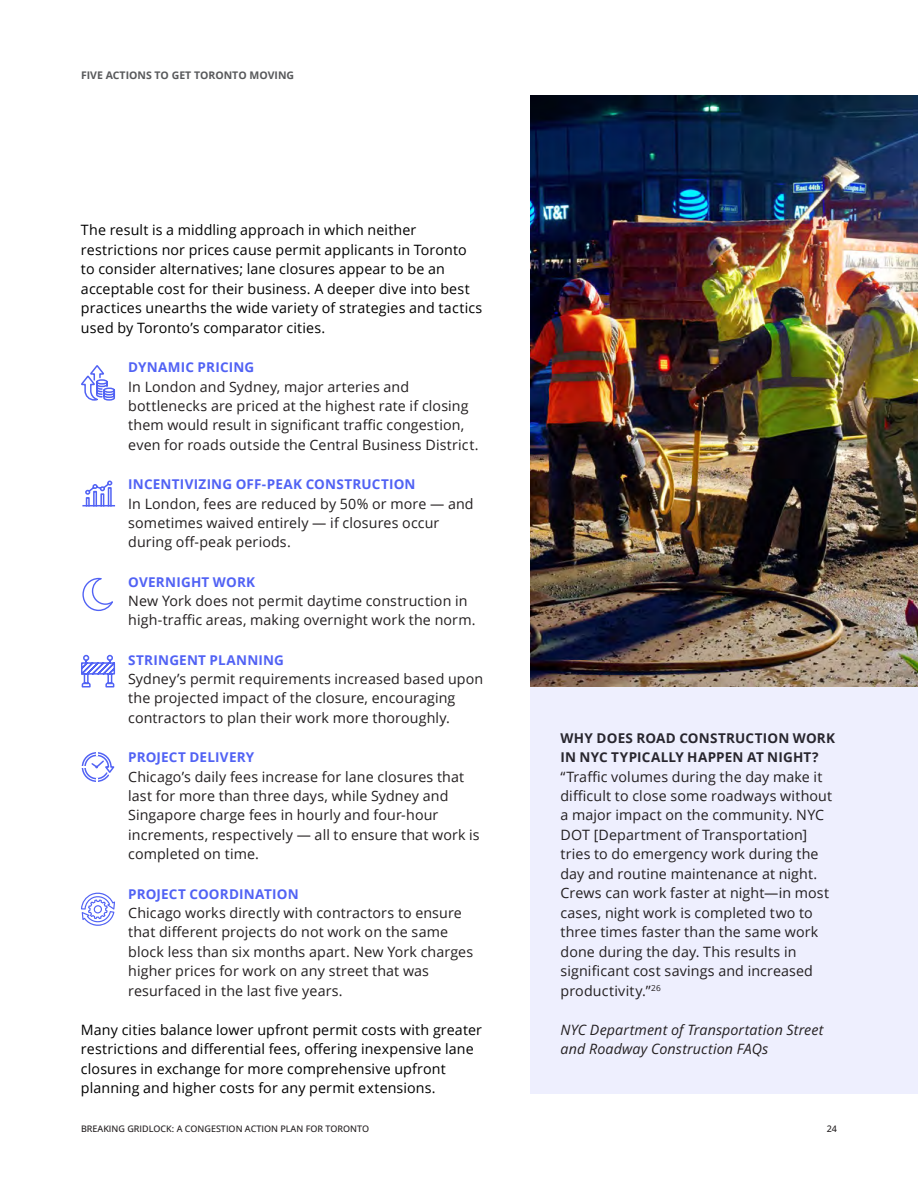
<style>
.page{position:relative;width:918px;height:1188px;background:#fff}
.page>*{position:absolute;margin:0;border:0;box-sizing:border-box;transform-origin:0 0}
.t1{font:14.25px/19.5px "Open Sans";letter-spacing:.01em;color:#231f20}
.t2{font:14.25px/19.5px "Open Sans";letter-spacing:.01em;color:#000}
.t3{font:italic 14.25px/19.5px "Open Sans";letter-spacing:.01em;color:#231f20}
.t4{font:700 13.5px "Open Sans";letter-spacing:.015em;color:#5162f4}
.t5{font:700 13.5px/19.5px "Open Sans";letter-spacing:.015em;color:#28262e}
.t6{font:700 10.5px "Open Sans";color:#58595b}
.t7{font:500 9px "Open Sans";color:#231f20}
</style>
<div class="page">
<div style="left:530px;top:387px;width:388px;height:707px;background:#eeeffe"></div>
<svg style="left:81px;top:654px;width:35px;height:34px"></svg>
<svg style="left:81px;top:892px;width:34px;height:34px"></svg>
<svg style="left:81px;top:752px;width:34px;height:30px"></svg>
<svg style="left:82px;top:578px;width:31px;height:33px"></svg>
<hr style="left:82px;top:505px;width:33px;height:1px;background:#5162f4">
<div style="left:86px;top:497px;width:4px;height:10px;border:2px solid #5162f4"></div>
<div style="left:93px;top:491px;width:4px;height:16px;border:2px solid #5162f4"></div>
<div style="left:100px;top:493px;width:4px;height:14px;border:2px solid #5162f4"></div>
<div style="left:108px;top:487px;width:4px;height:20px;border:2px solid #5162f4"></div>
<svg style="left:85px;top:480px;width:28px;height:15px"></svg>
<svg style="left:81px;top:365px;width:35px;height:36px"></svg>
<img style="left:530px;top:95px;width:388px;height:592px">
<p class="t6" style="left:81px;top:68px;width:12px">FIVE</p>
<p class="t6" style="left:106px;top:68px;width:8px">ACTIONS</p>
<p class="t6" style="left:155px;top:68px;width:25px">TO GET</p>
<p class="t6" style="left:194px;top:68px;width:9px">TORONTO</p>
<p class="t6" style="left:249px;top:68px;width:9px">MOVING</p>
<p class="t2" style="left:81px;top:220px;width:403px">The result is a middling approach in which neither restrictions nor prices cause permit applicants in Toronto to consider alternatives; lane closures appear to be an acceptable cost for their business. A deeper dive into best practices unearths the wide variety of strategies and tactics used by Toronto’s comparator cities.</p>
<p class="t4" style="left:128px;top:358px;width:128px">DYNAMIC PRICING</p>
<p class="t1" style="left:128px;top:376px;width:352px">In London and Sydney, major arteries and bottlenecks are priced at the highest rate if closing them would result in significant traffic congestion, even for roads outside the Central Business District.</p>
<p class="t4" style="left:128px;top:475px;width:289px">INCENTIVIZING OFF-PEAK CONSTRUCTION</p>
<p class="t1" style="left:128px;top:493px;width:347px">In London, fees are reduced by 50% or more — and sometimes waived entirely — if closures occur during off-peak periods.</p>
<p class="t4" style="left:128px;top:572px;width:129px">OVERNIGHT WORK</p>
<p class="t1" style="left:128px;top:591px;width:349px">New York does not permit daytime construction in high-traffic areas, making overnight work the norm.</p>
<p class="t4" style="left:128px;top:650px;width:157px">STRINGENT PLANNING</p>
<p class="t1" style="left:128px;top:669px;width:357px">Sydney’s permit requirements increased based upon the projected impact of the closure, encouraging contractors to plan their work more thoroughly.</p>
<p class="t4" style="left:128px;top:748px;width:128px">PROJECT DELIVERY</p>
<p class="t1" style="left:128px;top:766px;width:353px">Chicago’s daily fees increase for lane closures that last for more than three days, while Sydney and Singapore charge fees in hourly and four-hour increments, respectively — all to ensure that work is completed on time.</p>
<p class="t4" style="left:128px;top:884px;width:172px">PROJECT COORDINATION</p>
<p class="t1" style="left:128px;top:903px;width:347px">Chicago works directly with contractors to ensure that different projects do not work on the same block less than six months apart. New York charges higher prices for work on any street that was resurfaced in the last five years.</p>
<p class="t2" style="left:81px;top:1020px;width:403px">Many cities balance lower upfront permit costs with greater restrictions and differential fees, offering inexpensive lane closures in exchange for more comprehensive upfront planning and higher costs for any permit extensions.</p>
<p class="t7" style="left:81px;top:1122px;width:290px">BREAKING GRIDLOCK: A CONGESTION ACTION PLAN FOR TORONTO</p>
<p class="t5" style="left:561px;top:728px;width:276px;text-indent:36px">DOES ROAD CONSTRUCTION WORK<br>IN NYC TYP ICALLY HAPP EN AT NIGHT?</p>
<p class="t1" style="left:561px;top:766px;width:273px">“Traffic volumes during the day make it difficult to close some roadways without a major impact on the community. NYC DOT [Department of Transportation] tries to do emergency work during the day and routine maintenance at night.<br>Crews can work faster at night—in most cases, night work is completed two to three times faster than the same work done during the day. This results in significant cost savings and increased productivity.”<sup>26</sup></p>
<p class="t3" style="left:561px;top:1020px;width:264px">NYC Department of Transportation Street and Roadway Construction FAQs</p>
<p class="t5" style="left:561px;top:728px;width:19px">WHY</p>
<p class="t7" style="left:827px;top:1122px;width:12px">24</p>
</div>
